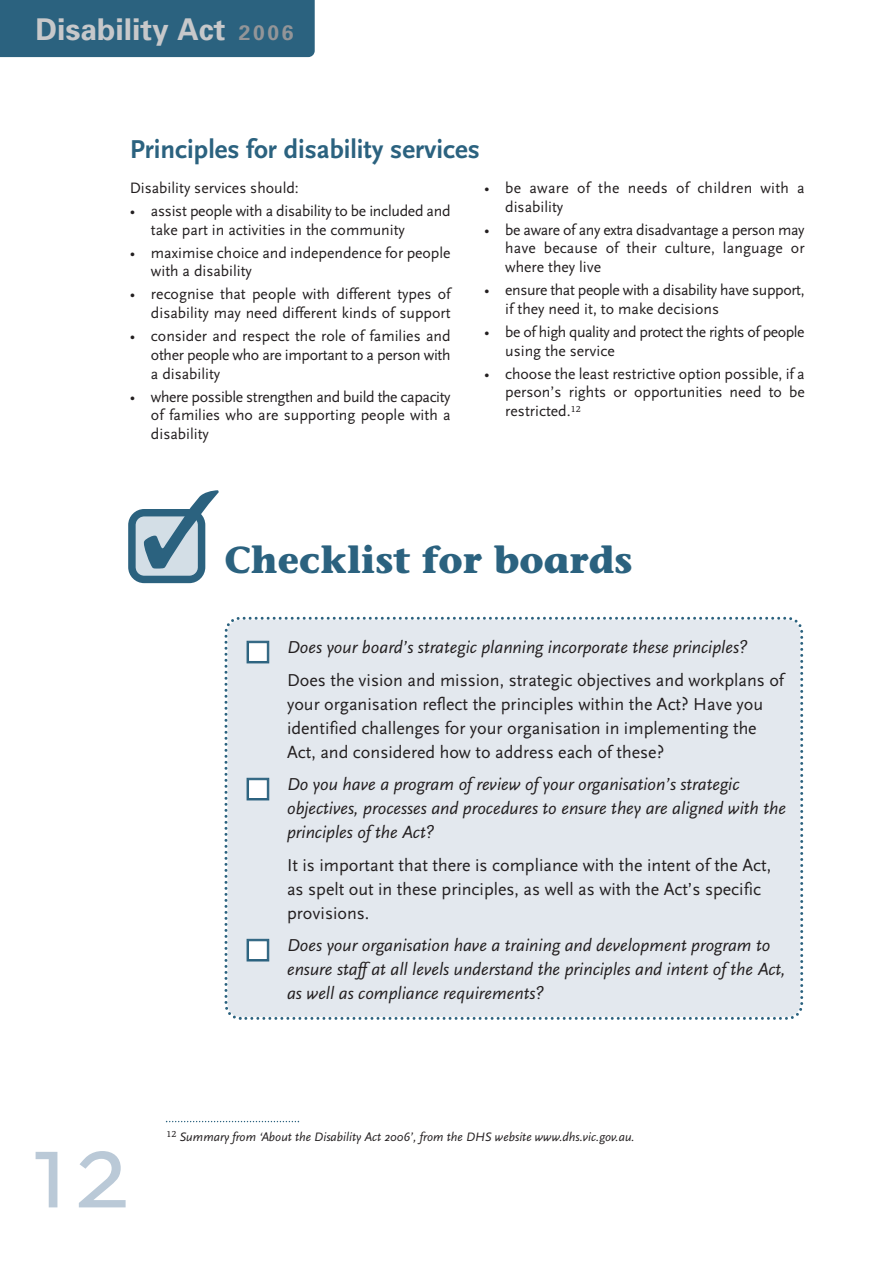
<style>
.page{position:relative;width:894px;height:1266px;background:#fff}
.page>*{position:absolute;margin:0;border:0;box-sizing:border-box;transform-origin:0 0}
.t1{font:116.25px "Scala Sans";color:#bac9d7}
.t2{font:700 37.5px "Stone Informal";color:#2b627f}
.t3{font:700 30px "Univers";color:#c7c8ca}
.t4{font:700 27px "Scala Sans";color:#2b627f}
.t5{font:italic 18px/24px "Scala Sans";color:#231f20}
.t6{font:18px/24px "Scala Sans";color:#231f20}
.t7{font:15.75px/18.8px "Scala Sans";color:#231f20;text-align:justify}
.t8{font:15.75px/18.8px "Scala Sans";letter-spacing:-.025em;color:#231f20}
.t9{font:15.75px/18.8px "Scala Sans";letter-spacing:-.02em;color:#231f20}
.t10{font:15.75px/18.8px "Scala Sans";letter-spacing:.02em;color:#231f20}
.t11{font:italic 12.75px "Scala Sans";color:#231f20}
.s1{font-size:21px;color:#939598}
</style>
<div class="page">
<div style="left:224px;top:616px;width:580px;height:404px;background:#e3e8ee"></div>
<svg style="left:128px;top:509px;width:77px;height:74px;background:#9eb6c5"></svg>
<svg style="left:166px;top:1121px;width:133px;height:1px"></svg>
<div style="left:0;top:0;width:314px;height:57px;background:#2b627f"></div>
<svg style="left:247px;top:641px;width:22px;height:22px"></svg>
<svg style="left:247px;top:778px;width:22px;height:22px"></svg>
<svg style="left:247px;top:939px;width:22px;height:22px"></svg>
<h3 class="t3" style="left:36px;top:18px;width:259px">Disability Act <span class="s1">2006</span></h3>
<h3 class="t4" style="left:130px;top:138px;width:352px">Principles for disability services</h3>
<p class="t7" style="left:130px;top:180px;width:171px">Disability services should:</p>
<p class="t9" style="left:151px;top:203px;width:301px;text-indent:-21px">• assist people with a disability to be included and take part in activities in the community</p>
<p class="t7" style="left:151px;top:244px;width:301px;text-indent:-21px">• maximise choice and independence for people with a disability</p>
<p class="t7" style="left:130px;top:286px;width:322px;text-align:right">• recognise that people with different types of disability may need different kinds of support</p>
<p class="t7" style="left:151px;top:328px;width:301px;text-indent:-21px">• consider and respect the role of families and other people who are important to a person with a disability</p>
<p class="t7" style="left:151px;top:388px;width:301px;text-indent:-21px">• where possible strengthen and build the capacity of families who are supporting people with a disability</p>
<p class="t10" style="left:505px;top:180px;width:301px;text-indent:-21px">• be aware of the needs of children with a disability</p>
<p class="t7" style="left:505px;top:221px;width:301px;text-indent:-21px">• be aware of any extra disadvantage a person may have because of their culture, language or where they live</p>
<p class="t8" style="left:505px;top:282px;width:301px;text-indent:-21px">• ensure that people with a disability have support, if they need it, to make decisions</p>
<p class="t8" style="left:505px;top:324px;width:301px;text-indent:-21px">• be of high quality and protect the rights of people using the service</p>
<p class="t7" style="left:505px;top:365px;width:301px;text-indent:-21px">• choose the least restrictive option possible, if a person’s rights or opportunities need to be restricted.<sup>12</sup></p>
<h2 class="t2" style="left:140px;top:545px;width:493px">✓Checklist for boards</h2>
<p class="t5" style="left:287px;top:637px;width:462px">Does your board’s strategic planning incorporate these principles?</p>
<p class="t6" style="left:287px;top:669px;width:498px">Does the vision and mission, strategic objectives and workplans of your organisation reflect the principles within the Act? Have you identified challenges for your organisation in implementing the Act, and considered how to address each of these?</p>
<p class="t5" style="left:287px;top:774px;width:500px">Do you have a program of review of your organisation’s strategic objectives, processes and procedures to ensure they are aligned with the principles of the Act?</p>
<p class="t6" style="left:287px;top:854px;width:485px">It is important that there is compliance with the intent of the Act, as spelt out in these principles, as well as with the Act’s specific provisions.</p>
<p class="t5" style="left:287px;top:935px;width:500px">Does your organisation have a training and development program to ensure staff at all levels understand the principles and intent of the Act, as well as compliance requirements?</p>
<h1 class="t1" style="left:29px;top:1122px;width:104px">12</h1>
<p class="t11" style="left:166px;top:1131px;width:469px"><sup>12</sup> Summary from ‘About the Disability Act 2006’, from the DHS website www.dhs.vic.gov.au.</p>
</div>
